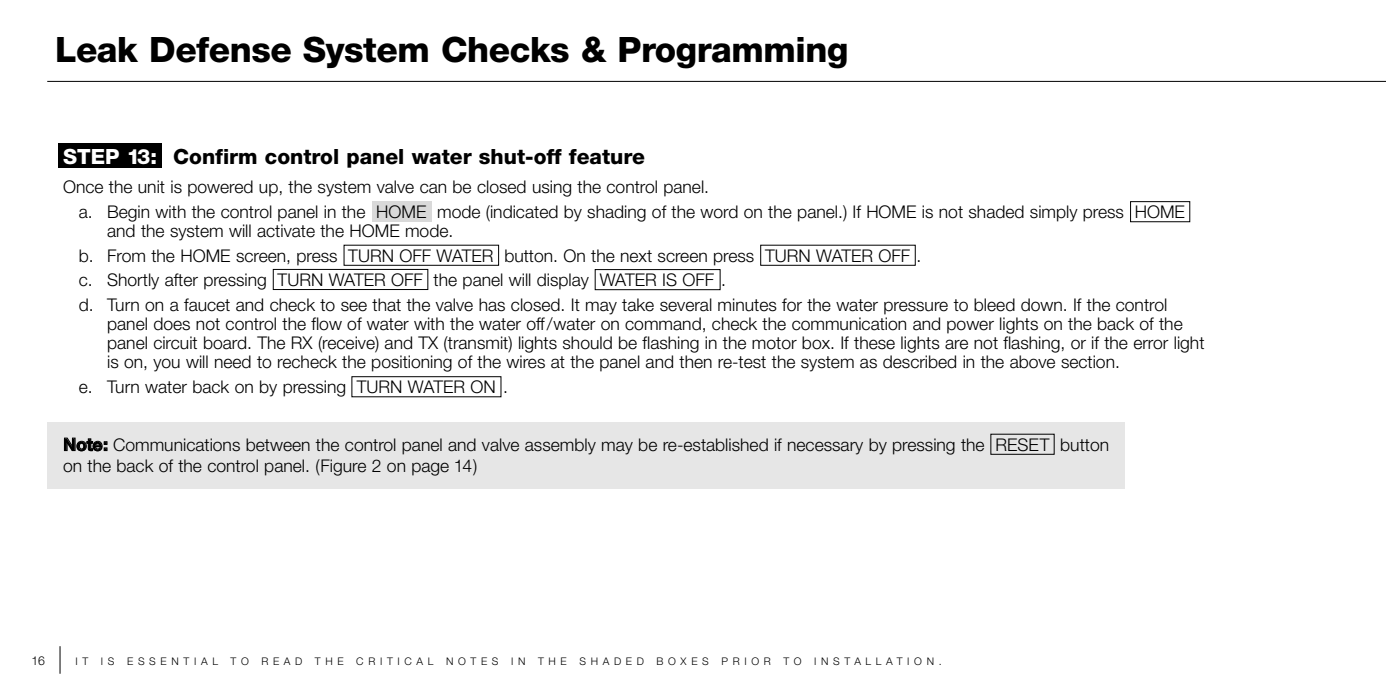
<style>
.page{position:relative;width:1386px;height:693px;background:#fff}
.page>*{position:absolute;margin:0;border:0;box-sizing:border-box;transform-origin:0 0}
.t1{font:800 35px "Helvetica Neue";letter-spacing:-.015em;color:#000}
.t2{font:800 21px "Helvetica Neue";color:#000}
.t3{font:300 17.5px/24.5px "Helvetica Neue";color:#000}
.t4{font:300 12.25px "Helvetica Neue";color:#000}
.t5{font:300 10.5px "Helvetica Neue";letter-spacing:.445em;color:#000}
.s1{color:#fff}
.s2{font-weight:700}
</style>
<div class="page">
<div style="left:48px;top:422px;width:1077px;height:67px;background:#e6e6e6"></div>
<svg style="left:60px;top:646px;width:1px;height:28px"></svg>
<hr style="left:47px;top:81px;width:1339px;height:1px;background:#000">
<div style="left:58px;top:144px;width:104px;height:24px;background:#000"></div>
<svg style="left:272px;top:201px;width:919px;height:254px"></svg>
<h1 class="t1" style="left:55px;top:37px;width:795px">Leak Defense System Checks &amp; Programming</h1>
<p class="t2" style="left:63px;top:149px;width:583px"><span class="s1">STEP 13:</span> Confirm control panel water shut-off feature</p>
<p class="t3" style="left:79px;top:176px;width:1108px;text-indent:-16px">Once the unit is powered up, the system valve can be closed using the control panel.<br>a. Begin with the control panel in the HOME mode (indicated by shading of the word on the panel.) If HOME is not shaded simply press HOME</p>
<p class="t3" style="left:79px;top:220px;width:1090px;text-indent:28px">and the system will activate the HOME mode.<br>b. From the HOME screen, press TURN OFF WATER button. On the next screen press TURN WATER OFF .<br>c. Shortly after pressing TURN WATER OFF the panel will display WATER IS OFF .<br>d. Turn on a faucet and check to see that the valve has closed. It may take several minutes for the water pressure to bleed down. If the control</p>
<p class="t3" style="left:107px;top:316px;width:1099px;line-height:19.2px">panel does not control the flow of water with the water off/water on command, check the communication and power lights on the back of the panel circuit board. The RX (receive) and TX (transmit) lights should be flashing in the motor box. If these lights are not flashing, or if the error light is on, you will need to recheck the positioning of the wires at the panel and then re-test the system as described in the above section.</p>
<p class="t3" style="left:79px;top:376px;width:431px">e. Turn water back on by pressing TURN WATER ON .</p>
<p class="t3" style="left:63px;top:436px;width:1048px;line-height:21px"><span class="s2">Note:</span> Communications between the control panel and valve assembly may be re-established if necessary by pressing the RESET button on the back of the control panel. (Figure 2 on page 14)</p>
<p class="t4" style="left:32px;top:656px;width:15px">16</p>
<p class="t5" style="left:76px;top:657px;width:868px">IT IS ESSENTIAL TO READ THE CRITICAL NOTES IN THE SHADED BOXES PRIOR TO INSTALLATION.</p>
</div>
